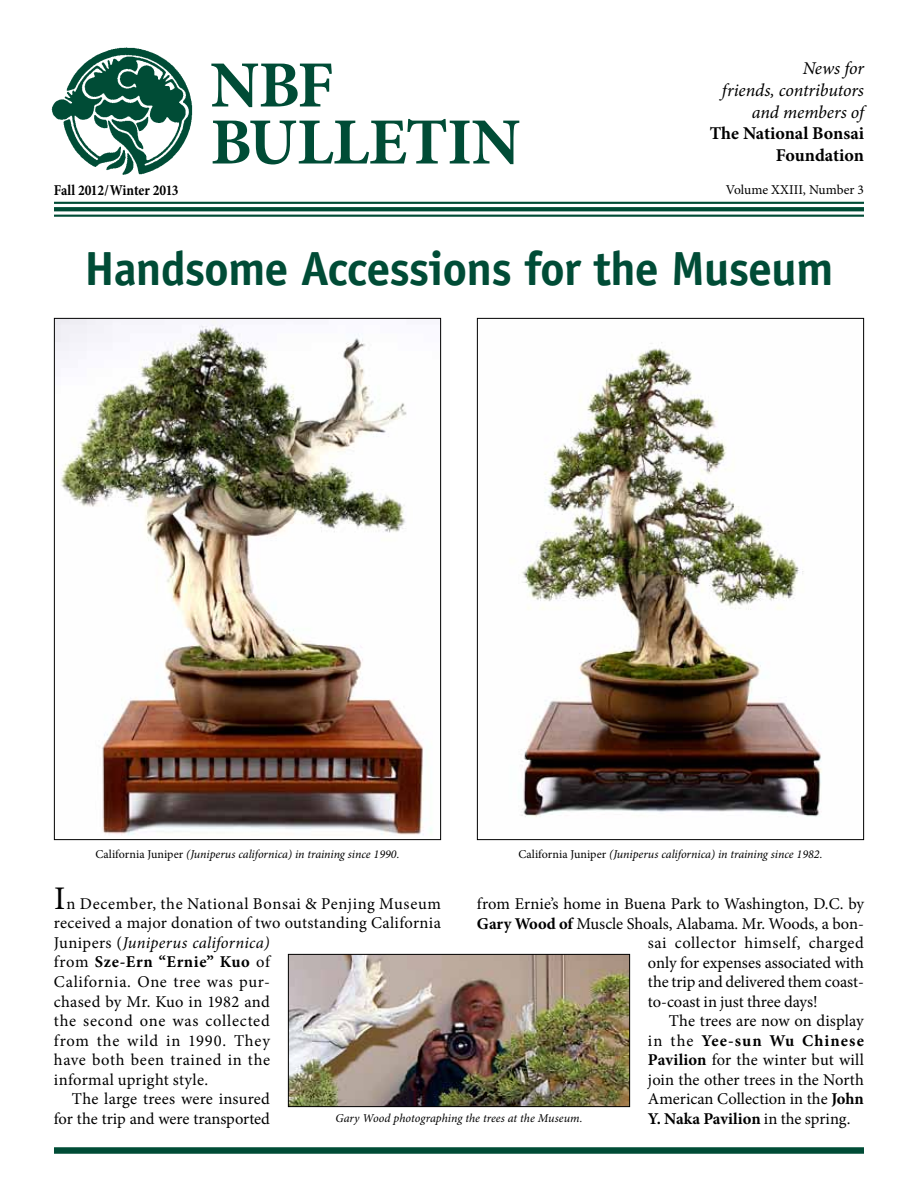
<style>
.page{position:relative;width:918px;height:1188px;background:#fff}
.page>*{position:absolute;margin:0;border:0;box-sizing:border-box;transform-origin:0 0}
.t1{font:700 66px/57px "Minion Pro";letter-spacing:-.01em;color:#004c36}
.t2{font:700 48px "Officina Sans Std";letter-spacing:-.02em;color:#004c36}
.t3{font:italic 18px/21.8px "Minion Pro";letter-spacing:-.005em;color:#000;text-align:right}
.t4{font:700 18px/21.8px "Minion Pro";letter-spacing:-.005em;color:#000;text-align:right}
.t5{font:16.5px "Minion Pro";letter-spacing:.01em;color:#000}
.t6{font:16.5px "Minion Pro";letter-spacing:.04em;color:#000}
.t7{font:italic 16.5px "Minion Pro";letter-spacing:.015em;color:#000}
.t8{font:16.5px "Minion Pro";letter-spacing:-.01em;color:#000}
.t9{font:16.5px "Minion Pro";letter-spacing:.03em;color:#000}
.t10{font:700 16.5px "Minion Pro";letter-spacing:-.01em;color:#000}
.t11{font:16.5px "Minion Pro";letter-spacing:.035em;color:#000}
.t12{font:700 16.5px "Minion Pro";letter-spacing:.025em;color:#000}
.t13{font:16.5px "Minion Pro";letter-spacing:.05em;color:#000}
.t14{font:700 16.5px "Minion Pro";letter-spacing:.065em;color:#000}
.t15{font:700 15px "Minion Pro";letter-spacing:-.02em;color:#000;scale:.9 1}
.t16{font:13.5px "Minion Pro";color:#000}
.t17{font:italic 12px "Minion Pro";letter-spacing:-.005em;color:#000}
.s1{font-style:normal}
.s2{font-size:33px}
.s3{font-weight:400}
.s4{font-weight:700}
</style>
<div class="page">
<img style="left:51px;top:47px;width:142px;height:128px">
<svg style="left:54px;top:211px;width:810px;height:4px"></svg>
<hr style="left:54px;top:202px;width:810px;height:2px;background:#004c36">
<svg style="left:54px;top:207px;width:810px;height:4px;background:#06503a"></svg>
<hr style="left:54px;top:215px;width:810px;height:2px;background:#004c36">
<div style="left:54px;top:1148px;width:810px;height:6px;background:#004c36"></div>
<img style="left:56px;top:320px;width:376px;height:515px">
<img style="left:520px;top:342px;width:302px;height:475px">
<img style="left:290px;top:956px;width:338px;height:149px">
<div style="left:288px;top:954px;width:342px;height:153px;border:1px solid #000"></div>
<p class="t15" style="left:54px;top:179px;width:140px">Fall 2012/Winter 2013</p>
<h1 class="t1" style="left:210px;top:56px;width:300px">NBF<br>Bulletin</h1>
<p class="t3" style="left:722px;top:58px;width:144px">News for<br>friends, contributors and members of</p>
<p class="t4" style="left:710px;top:123px;width:156px">The National Bonsai<br>Foundation</p>
<p class="t16" style="left:726px;top:180px;width:140px">Volume XXIII, Number 3</p>
<h2 class="t2" style="left:85px;top:239px;width:750px">Handsome Accessions for the Museum</h2>
<p class="t17" style="left:95px;top:846px;width:306px"><span class="s1">California Juniper</span> (Juniperus californica) in training since 1990.</p>
<p class="t17" style="left:518px;top:846px;width:306px"><span class="s1">California Juniper</span> (Juniperus californica) in training since 1982.</p>
<p class="t6" style="left:54px;top:893px;width:388px"><span class="s2">I</span>n December, the National Bonsai &amp; Penjing Museum</p>
<p class="t5" style="left:54px;top:912px;width:388px">received a major donation of two outstanding California</p>
<p class="t7" style="left:54px;top:931px;width:217px"><span class="s1">Junipers (</span>Juniperus californica)</p>
<p class="t12" style="left:54px;top:951px;width:217px"><span class="s3">from</span> Sze-Ern “Ernie” Kuo <span class="s3">of</span></p>
<p class="t6" style="left:54px;top:971px;width:218px">California. One tree was pur-</p>
<p class="t5" style="left:54px;top:990px;width:217px">chased by Mr. Kuo in 1982 and</p>
<p class="t6" style="left:54px;top:1010px;width:217px">the second one was collected</p>
<p class="t13" style="left:54px;top:1029px;width:218px">from the wild in 1990. They</p>
<p class="t11" style="left:54px;top:1049px;width:218px">have both been trained in the</p>
<p class="t5" style="left:54px;top:1068px;width:156px">informal upright style.</p>
<p class="t5" style="left:72px;top:1088px;width:199px">The large trees were insured</p>
<p class="t8" style="left:54px;top:1107px;width:218px">for the trip and were transported</p>
<p class="t5" style="left:477px;top:893px;width:389px">from Ernie’s home in Buena Park to Washington, D.C. by</p>
<p class="t5" style="left:477px;top:912px;width:388px"><span class="s4">Gary Wood of</span> Muscle Shoals, Alabama. Mr. Woods, a bon-</p>
<p class="t9" style="left:648px;top:932px;width:218px">sai collector himself, charged</p>
<p class="t5" style="left:648px;top:951px;width:218px">only for expenses associated with</p>
<p class="t5" style="left:648px;top:971px;width:218px">the trip and delivered them coast-</p>
<p class="t5" style="left:648px;top:990px;width:171px">to-coast in just three days!</p>
<p class="t5" style="left:669px;top:1010px;width:196px">The trees are now on display</p>
<p class="t14" style="left:648px;top:1029px;width:217px"><span class="s3">in the</span> Yee-sun Wu Chinese</p>
<p class="t5" style="left:648px;top:1049px;width:217px"><span class="s4">Pavilion</span> for the winter but will</p>
<p class="t5" style="left:648px;top:1068px;width:217px">join the other trees in the North</p>
<p class="t5" style="left:648px;top:1088px;width:218px">American Collection in the <span class="s4">John</span></p>
<p class="t17" style="left:335px;top:1110px;width:249px">Gary Wood photographing the trees at the Museum.</p>
<p class="t10" style="left:648px;top:1107px;width:204px">Y. Naka Pavilion <span class="s3">in the spring.</span></p>
</div>
